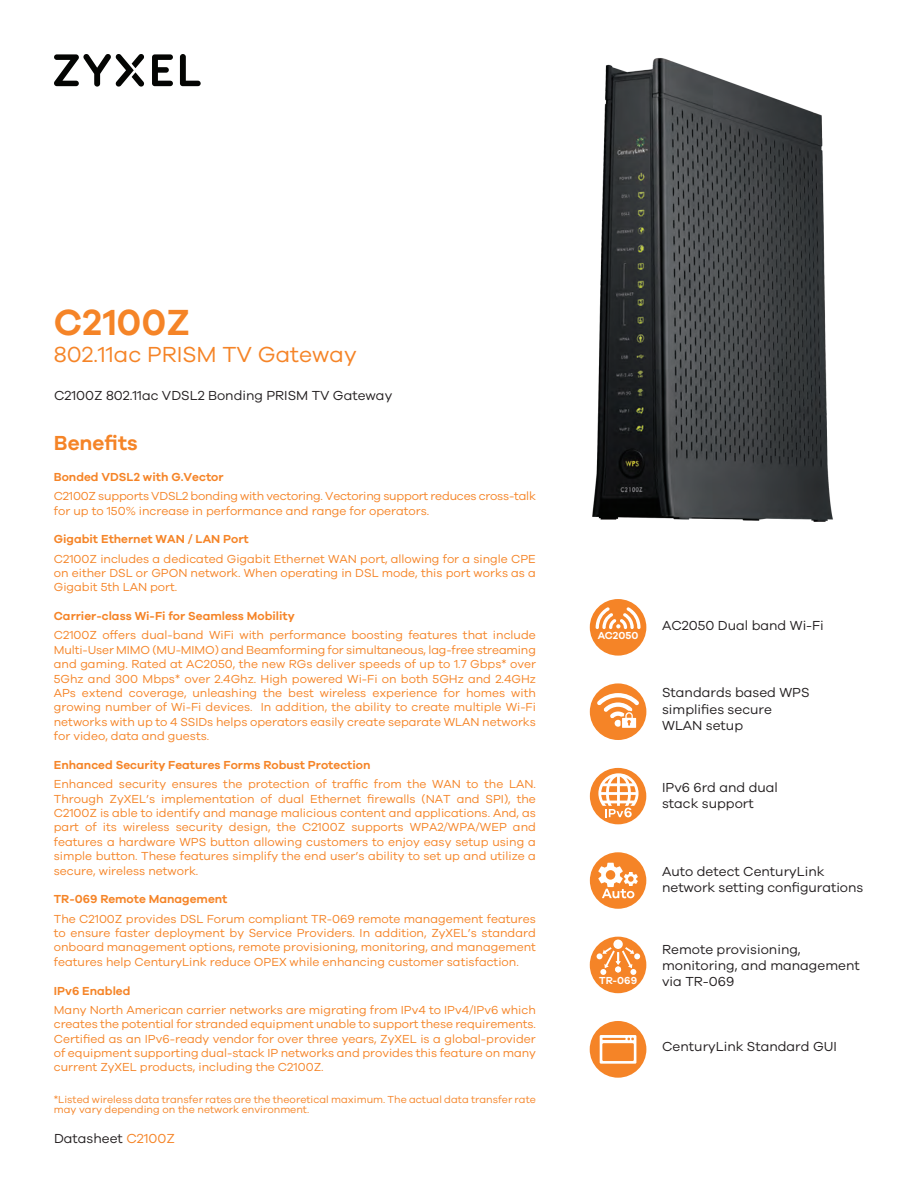
<style>
.page{position:relative;width:918px;height:1188px;background:#fff}
.page>*{position:absolute;margin:0;border:0;box-sizing:border-box;transform-origin:0 0}
.t1{font:600 37.5px "Galano Grotesque";color:#f58427}
.t2{font:22.5px "Galano Grotesque";color:#f58427}
.t3{font:600 21px "Galano Grotesque";color:#f58427}
.t4{font:13.5px/16.2px "Galano Grotesque";color:#231f20}
.t5{font:12px/14.4px "Galano Grotesque";color:#f58427;text-align:justify}
.t6{font:600 12px "Galano Grotesque";color:#f58427}
.t7{font:10.5px/10.8px "Galano Grotesque";color:#f58427}
.t8{font:600 10.5px "Galano Grotesque";color:#fff}
.s1{color:#f58427}
</style>
<div class="page">
<img style="left:592px;top:58px;width:241px;height:464px">
<svg style="left:180px;top:54px;width:21px;height:32px"></svg>
<svg style="left:152px;top:54px;width:21px;height:32px"></svg>
<svg style="left:54px;top:54px;width:90px;height:33px"></svg>
<div style="left:590px;top:768px;width:56px;height:56px;background:#f58427;border-radius:50%"></div>
<svg style="left:598px;top:773px;width:41px;height:44px"></svg>
<div style="left:590px;top:1021px;width:56px;height:57px;background:#f58427;border-radius:50%"></div>
<svg style="left:600px;top:1035px;width:36px;height:29px"></svg>
<div style="left:590px;top:937px;width:56px;height:56px;background:#f58427;border-radius:50%"></div>
<div style="left:613px;top:940px;width:10px;height:9px;background:#fff;border-radius:50%"></div>
<svg style="left:597px;top:947px;width:43px;height:28px"></svg>
<div style="left:590px;top:852px;width:56px;height:57px;background:#f58427;border-radius:50%"></div>
<svg style="left:598px;top:863px;width:40px;height:35px"></svg>
<div style="left:590px;top:599px;width:56px;height:57px;background:#f58427;border-radius:50%"></div>
<svg style="left:596px;top:607px;width:45px;height:22px"></svg>
<div style="left:590px;top:683px;width:56px;height:57px;background:#f58427;border-radius:50%"></div>
<svg style="left:597px;top:693px;width:42px;height:38px"></svg>
<h1 class="t1" style="left:54px;top:300px;width:138px">C2100Z</h1>
<h2 class="t2" style="left:54px;top:341px;width:304px">802.11ac PRISM TV Gateway</h2>
<p class="t4" style="left:54px;top:387px;width:340px">C2100Z 802.11ac VDSL2 Bonding PRISM TV Gateway</p>
<h3 class="t3" style="left:54px;top:431px;width:85px">Benefits</h3>
<p class="t6" style="left:54px;top:470px;width:171px">Bonded VDSL2 with G.Vector</p>
<p class="t5" style="left:54px;top:489px;width:484px">C2100Z supports VDSL2 bonding with vectoring. Vectoring support reduces cross-talk for up to 150% increase in performance and range for operators.</p>
<p class="t6" style="left:54px;top:532px;width:197px">Gigabit Ethernet WAN / LAN Port</p>
<p class="t5" style="left:54px;top:551px;width:484px">C2100Z includes a dedicated Gigabit Ethernet WAN port, allowing for a single CPE on either DSL or GPON network. When operating in DSL mode, this port works as a Gigabit 5th LAN port.</p>
<p class="t6" style="left:54px;top:609px;width:243px">Carrier-class Wi-Fi for Seamless Mobility</p>
<p class="t5" style="left:54px;top:628px;width:484px">C2100Z offers dual-band WiFi with performance boosting features that include Multi-User MIMO (MU-MIMO) and Beamforming for simultaneous, lag-free streaming and gaming. Rated at AC2050, the new RGs deliver speeds of up to 1.7 Gbps* over 5Ghz and 300 Mbps* over 2.4Ghz. High powered Wi-Fi on both 5GHz and 2.4GHz APs extend coverage, unleashing the best wireless experience for homes with growing number of Wi-Fi devices. In addition, the ability to create multiple Wi-Fi networks with up to 4 SSIDs helps operators easily create separate WLAN networks for video, data and guests.</p>
<p class="t6" style="left:54px;top:758px;width:318px">Enhanced Security Features Forms Robust Protection</p>
<p class="t5" style="left:54px;top:777px;width:484px">Enhanced security ensures the protection of traffic from the WAN to the LAN.<br>Through ZyXEL’s implementation of dual Ethernet firewalls (NAT and SPI), the C2100Z is able to identify and manage malicious content and applications. And, as part of its wireless security design, the C2100Z supports WPA2/WPA/WEP and features a hardware WPS button allowing customers to enjoy easy setup using a simple button. These features simplify the end user’s ability to set up and utilize a secure, wireless network.</p>
<p class="t6" style="left:54px;top:892px;width:175px">TR-069 Remote Management</p>
<p class="t5" style="left:54px;top:911px;width:484px">The C2100Z provides DSL Forum compliant TR-069 remote management features to ensure faster deployment by Service Providers. In addition, ZyXEL’s standard onboard management options, remote provisioning, monitoring, and management features help CenturyLink reduce OPEX while enhancing customer satisfaction.</p>
<p class="t6" style="left:54px;top:983px;width:78px">IPv6 Enabled</p>
<p class="t5" style="left:54px;top:1002px;width:484px">Many North American carrier networks are migrating from IPv4 to IPv4/IPv6 which creates the potential for stranded equipment unable to support these requirements.<br>Certified as an IPv6-ready vendor for over three years, ZyXEL is a global-provider of equipment supporting dual-stack IP networks and provides this feature on many current ZyXEL products, including the C2100Z.</p>
<p class="t7" style="left:54px;top:1093px;width:484px">*Listed wireless data transfer rates are the theoretical maximum. The actual data transfer rate may vary depending on the network environment.</p>
<p class="t4" style="left:54px;top:1130px;width:123px">Datasheet <span class="s1">C2100Z</span></p>
<p class="t8" style="left:598px;top:629px;width:42px">AC2050</p>
<p class="t8" style="left:599px;top:974px;width:39px">TR-069</p>
<p class="t4" style="left:662px;top:617px;width:163px">AC2050 Dual band Wi-Fi</p>
<p class="t4" style="left:662px;top:684px;width:149px">Standards based WPS simplifies secure<br>WLAN setup</p>
<p class="t4" style="left:662px;top:779px;width:117px">IPv6 6rd and dual stack support</p>
<p class="t4" style="left:662px;top:863px;width:203px">Auto detect CenturyLink network setting configurations</p>
<p class="t4" style="left:662px;top:941px;width:199px">Remote provisioning, monitoring, and management via TR-069</p>
<p class="t4" style="left:662px;top:1038px;width:176px">CenturyLink Standard GUI</p>
</div>
